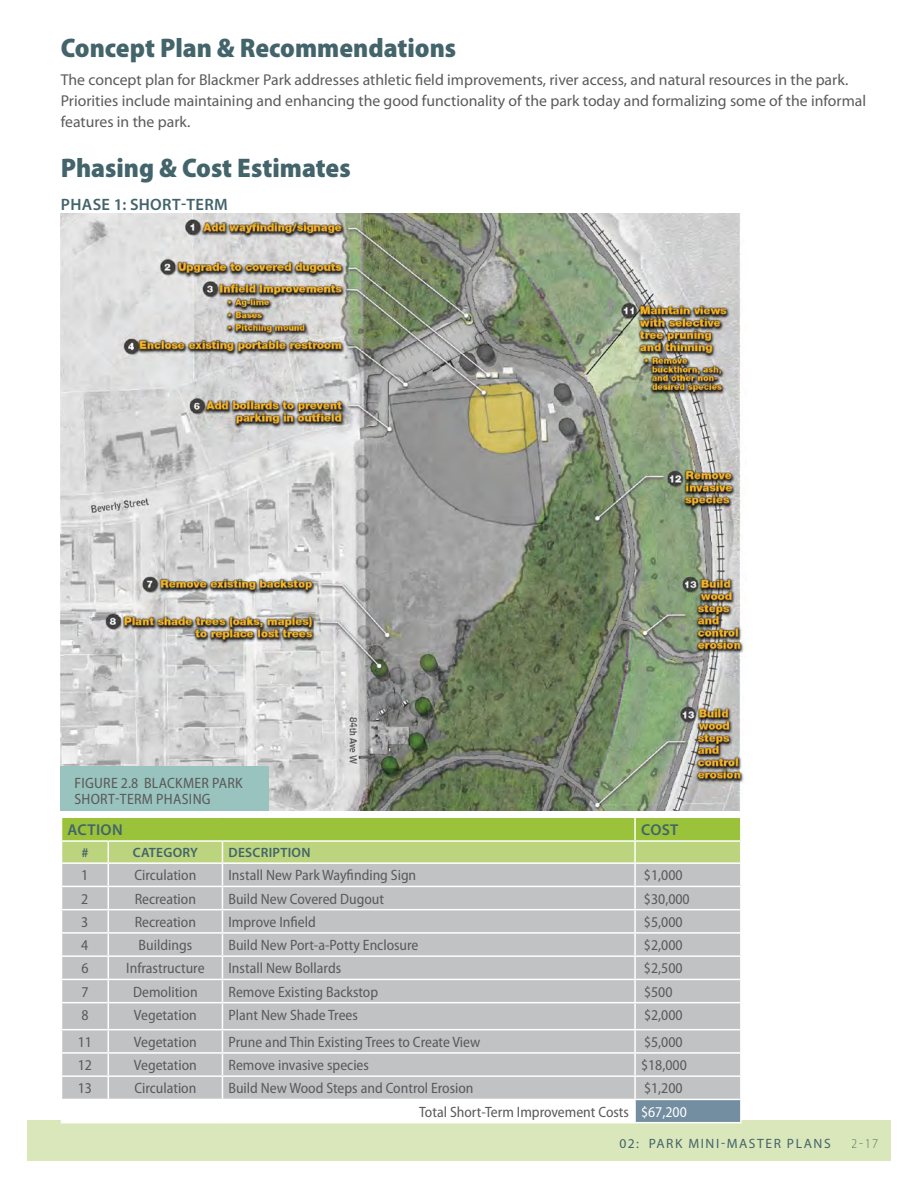
<style>
.page{position:relative;width:918px;height:1188px;background:#fff}
.page>*{position:absolute;margin:0;border:0;box-sizing:border-box;transform-origin:0 0}
.t1{font:900 semi-condensed 27px "Myriad Pro";color:#43646b}
.t2{font:600 16.5px "Myriad Pro";letter-spacing:.02em;color:#43646b}
.t3{font:15.75px/21px "Myriad Pro";color:#5a5a5a}
.t4{font:600 15.75px "Myriad Pro";letter-spacing:.02em;color:#43646b}
.t5{font:semi-condensed 15px/23.2px "Myriad Pro";color:#5a5a5a;text-align:right}
.t6{font:semi-condensed 15px/16.5px "Myriad Pro";letter-spacing:.02em;color:#5a5a5a}
.t7{font:13.5px "Myriad Pro";color:#43646b}
.t8{font:600 13.5px "Myriad Pro";letter-spacing:.02em;color:#43646b}
.t9{font:300 semi-condensed 13.5px "Myriad Pro";color:#698389}
.s1{color:#fff}
</style>
<div class="page">
<div style="left:0;top:1121px;width:918px;height:44px;background:#dae7ba"></div>
<img style="left:61px;top:214px;width:686px;height:597px">
<svg style="left:61px;top:817px;width:680px;height:305px;background:#c5cbbd"></svg>
<hr style="left:635px;top:1099px;width:107px;height:1px;background:#fff">
<hr style="left:634px;top:1100px;width:2px;height:22px;background:#fff">
<hr style="left:740px;top:1100px;width:2px;height:22px;background:#fff">
<hr style="left:61px;top:1122px;width:47px;height:1px;background:#fff">
<hr style="left:108px;top:1122px;width:114px;height:1px;background:#fff">
<hr style="left:222px;top:1122px;width:413px;height:1px;background:#fff">
<hr style="left:635px;top:1122px;width:107px;height:1px;background:#fff">
<div style="left:61px;top:767px;width:208px;height:44px;background:#99c3be"></div>
<h1 class="t1" style="left:61px;top:33px;width:397px">Concept Plan &amp; Recommendations</h1>
<p class="t3" style="left:61px;top:69px;width:807px">The concept plan for Blackmer Park addresses athletic field improvements, river access, and natural resources in the park.<br>Priorities include maintaining and enhancing the good functionality of the park today and formalizing some of the informal features in the park.</p>
<h1 class="t1" style="left:61px;top:153px;width:291px">Phasing &amp; Cost Estimates</h1>
<p class="t2" style="left:61px;top:194px;width:168px">PHASE 1: SHORT-TERM</p>
<p class="t6" style="left:74px;top:775px;width:170px">Figure 2.8 blackmer park short-term phasing</p>
<p class="t4" style="left:68px;top:820px;width:56px">ACTION</p>
<p class="t4" style="left:641px;top:820px;width:39px">COST</p>
<p class="t8" style="left:81px;top:844px;width:9px">#</p>
<p class="t8" style="left:133px;top:844px;width:67px">CA TEGORY</p>
<p class="t8" style="left:229px;top:844px;width:83px">DESCRIPTION</p>
<p class="t5" style="left:81px;top:864px;width:9px">1</p>
<p class="t5" style="left:134px;top:864px;width:64px">Circulation</p>
<p class="t5" style="left:228px;top:864px;width:189px">Install New Park Wayfinding Sign</p>
<p class="t5" style="left:644px;top:864px;width:40px">$1,000</p>
<p class="t5" style="left:81px;top:887px;width:9px">2</p>
<p class="t5" style="left:135px;top:887px;width:63px">Recreation</p>
<p class="t5" style="left:228px;top:887px;width:157px">Build New Covered Dugout</p>
<p class="t5" style="left:644px;top:887px;width:47px">$30,000</p>
<p class="t5" style="left:81px;top:911px;width:9px">3</p>
<p class="t5" style="left:135px;top:911px;width:63px">Recreation</p>
<p class="t5" style="left:228px;top:911px;width:89px">Improve Infield</p>
<p class="t5" style="left:644px;top:911px;width:40px">$5,000</p>
<p class="t5" style="left:81px;top:934px;width:9px">4</p>
<p class="t5" style="left:139px;top:934px;width:55px">Buildings</p>
<p class="t5" style="left:228px;top:934px;width:192px">Build New Port-a-Potty Enclosure</p>
<p class="t5" style="left:644px;top:934px;width:40px">$2,000</p>
<p class="t5" style="left:81px;top:957px;width:9px">6</p>
<p class="t5" style="left:126px;top:957px;width:80px">Infrastructure</p>
<p class="t5" style="left:228px;top:957px;width:114px">Install New Bollards</p>
<p class="t5" style="left:644px;top:957px;width:40px">$2,500</p>
<p class="t5" style="left:81px;top:980px;width:9px">7</p>
<p class="t5" style="left:133px;top:980px;width:66px">Demolition</p>
<p class="t5" style="left:229px;top:980px;width:151px">Remove Existing Backstop</p>
<p class="t5" style="left:644px;top:980px;width:30px">$500</p>
<p class="t5" style="left:81px;top:1004px;width:9px">8</p>
<p class="t5" style="left:134px;top:1004px;width:64px">Vegetation</p>
<p class="t5" style="left:229px;top:1004px;width:131px">Plant New Shade Trees</p>
<p class="t5" style="left:644px;top:1004px;width:40px">$2,000</p>
<p class="t5" style="left:78px;top:1031px;width:16px">11</p>
<p class="t5" style="left:134px;top:1031px;width:64px">Vegetation</p>
<p class="t5" style="left:229px;top:1031px;width:253px">Prune and Thin Existing Trees to Create View</p>
<p class="t5" style="left:644px;top:1031px;width:40px">$5,000</p>
<p class="t5" style="left:78px;top:1054px;width:16px">12</p>
<p class="t5" style="left:134px;top:1054px;width:64px">Vegetation</p>
<p class="t5" style="left:229px;top:1054px;width:142px">Remove invasive species</p>
<p class="t5" style="left:641px;top:1054px;width:47px">$18,000</p>
<p class="t5" style="left:78px;top:1077px;width:16px">13</p>
<p class="t5" style="left:134px;top:1077px;width:64px">Circulation</p>
<p class="t5" style="left:229px;top:1077px;width:247px">Build New Wood Steps and Control Erosion</p>
<p class="t5" style="left:419px;top:1077px;width:269px">$1,200<br>Total Short-Term Improvement Costs <span class="s1">$67,200</span></p>
<p class="t7" style="left:620px;top:1135px;width:47px">02: Park</p>
<p class="t7" style="left:688px;top:1135px;width:49px">Mini-master</p>
<p class="t7" style="left:787px;top:1135px;width:10px">plans</p>
<p class="t9" style="left:852px;top:1136px;width:28px">2-17</p>
</div>
